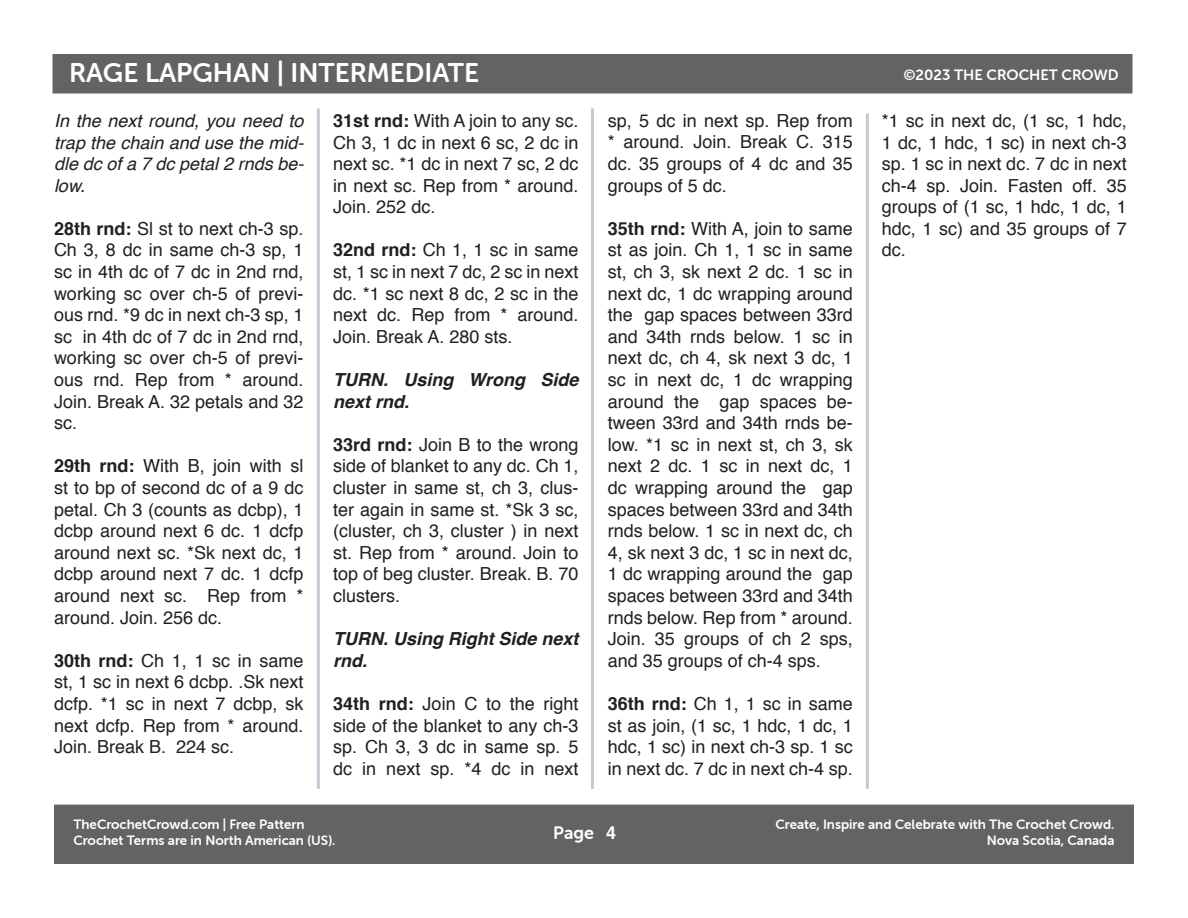
<style>
.page{position:relative;width:1188px;height:918px;background:#fff}
.page>*{position:absolute;margin:0;border:0;box-sizing:border-box;transform-origin:0 0}
.t1{font:27px "Museo Sans Rounded 700";color:#fff}
.t2{font:18px/21.6px "Helvetica";color:#221f1f;text-align:justify}
.t3{font:italic 18px/21.6px "Helvetica";color:#221f1f;text-align:justify}
.t4{font:italic 700 18px/21.6px "Helvetica";color:#221f1f}
.t5{font:18px "Museo Sans Rounded 700";color:#fff}
.t6{font:15px "Museo Sans Rounded 700";color:#fff}
.t7{font:13.5px/16.2px "Museo Sans Rounded 700";color:#fff;text-align:right}
.s1{font-weight:700}
.s2{font-family:"Helvetica";font-weight:700}
</style>
<div class="page">
<div style="left:53px;top:55px;width:1079px;height:38px;background:#646262"></div>
<hr style="left:317px;top:108px;width:3px;height:681px;background:#242259">
<hr style="left:591px;top:108px;width:3px;height:681px;background:#242259">
<div style="left:55px;top:805px;width:1078px;height:58px;background:#646262"></div>
<hr style="left:866px;top:113px;width:3px;height:676px;background:#242259">
<h1 class="t1" style="left:69px;top:60px;width:411px">RAGE LAPGHAN | INTERMEDIATE</h1>
<p class="t6" style="left:904px;top:68px;width:217px">©2023 THE CROCHET CROWD</p>
<p class="t2" style="left:882px;top:110px;width:247px">*1 sc in next dc, (1 sc, 1 hdc, 1 dc, 1 hdc, 1 sc) in next ch-3 sp. 1 sc in next dc. 7 dc in next ch-4 sp. Join. Fasten off. 35 groups of (1 sc, 1 hdc, 1 dc, 1 hdc, 1 sc) and 35 groups of 7 dc.</p>
<p class="t2" style="left:608px;top:111px;width:247px">sp, 5 dc in next sp. Rep from * around. Join. Break C. 315 dc. 35 groups of 4 dc and 35 groups of 5 dc.</p>
<p class="t2" style="left:608px;top:219px;width:247px"><span class="s1">35th rnd:</span> With A, join to same st as join. Ch 1, 1 sc in same st, ch 3, sk next 2 dc. 1 sc in next dc, 1 dc wrapping around the gap spaces between 33rd and 34th rnds below. 1 sc in next dc, ch 4, sk next 3 dc, 1 sc in next dc, 1 dc wrapping around the gap spaces be&shy;tween 33rd and 34th rnds be&shy;low. *1 sc in next st, ch 3, sk next 2 dc. 1 sc in next dc, 1 dc wrapping around the gap spaces between 33rd and 34th rnds below. 1 sc in next dc, ch 4, sk next 3 dc, 1 sc in next dc, 1 dc wrapping around the gap spaces between 33rd and 34th rnds below. Rep from * around.<br>Join. 35 groups of ch 2 sps, and 35 groups of ch-4 sps.</p>
<p class="t2" style="left:608px;top:695px;width:247px"><span class="s1">36th rnd:</span> Ch 1, 1 sc in same st as join, (1 sc, 1 hdc, 1 dc, 1 hdc, 1 sc) in next ch-3 sp. 1 sc in next dc. 7 dc in next ch-4 sp.</p>
<p class="t3" style="left:54px;top:111px;width:251px">In the next round, you need to trap the chain and use the mid&shy;dle dc of a 7 dc petal 2 rnds be&shy;low.</p>
<p class="t2" style="left:54px;top:219px;width:251px"><span class="s1">28th rnd:</span> Sl st to next ch-3 sp.<br>Ch 3, 8 dc in same ch-3 sp, 1 sc in 4th dc of 7 dc in 2nd rnd, working sc over ch-5 of previ&shy;ous rnd. *9 dc in next ch-3 sp, 1 sc in 4th dc of 7 dc in 2nd rnd, working sc over ch-5 of previ&shy;ous rnd. Rep from * around.<br>Join. Break A. 32 petals and 32 sc.</p>
<p class="t2" style="left:54px;top:457px;width:251px"><span class="s1">29th rnd:</span> With B, join with sl st to bp of second dc of a 9 dc petal. Ch 3 (counts as dcbp), 1 dcbp around next 6 dc. 1 dcfp around next sc. *Sk next dc, 1 dcbp around next 7 dc. 1 dcfp around next sc. Rep from * around. Join. 256 dc.</p>
<p class="t2" style="left:54px;top:651px;width:251px"><span class="s1">30th rnd:</span> Ch 1, 1 sc in same st, 1 sc in next 6 dcbp. .Sk next dcfp. *1 sc in next 7 dcbp, sk next dcfp. Rep from * around.<br>Join. Break B. 224 sc.</p>
<p class="t2" style="left:333px;top:111px;width:247px"><span class="s1">31st rnd:</span> With A join to any sc.<br>Ch 3, 1 dc in next 6 sc, 2 dc in next sc. *1 dc in next 7 sc, 2 dc in next sc. Rep from * around.<br>Join. 252 dc.</p>
<p class="t2" style="left:333px;top:241px;width:247px"><span class="s1">32nd rnd:</span> Ch 1, 1 sc in same st, 1 sc in next 7 dc, 2 sc in next dc. *1 sc next 8 dc, 2 sc in the next dc. Rep from * around.<br>Join. Break A. 280 sts.</p>
<p class="t4" style="left:333px;top:371px;width:247px">TURN. Using Wrong Side next rnd.</p>
<p class="t2" style="left:333px;top:435px;width:247px"><span class="s1">33rd rnd:</span> Join B to the wrong side of blanket to any dc. Ch 1, cluster in same st, ch 3, clus&shy;ter again in same st. *Sk 3 sc, (cluster, ch 3, cluster ) in next st. Rep from * around. Join to top of beg cluster. Break. B. 70 clusters.</p>
<p class="t4" style="left:333px;top:630px;width:247px">TURN. Using Right Side next rnd.</p>
<p class="t2" style="left:333px;top:695px;width:247px"><span class="s1">34th rnd:</span> Join C to the right side of the blanket to any ch-3 sp. Ch 3, 3 dc in same sp. 5 dc in next sp. *4 dc in next</p>
<p class="t7" style="left:73px;top:817px;width:264px;text-align:left">TheCrochetCrowd.com | Free Pattern<br>Crochet Terms are in North American (US).</p>
<p class="t5" style="left:553px;top:824px;width:65px">Page <span class="s2">4</span></p>
<p class="t7" style="left:776px;top:817px;width:340px">Create, Inspire and Celebrate with The Crochet Crowd.<br>Nova Scotia, Canada</p>
</div>
